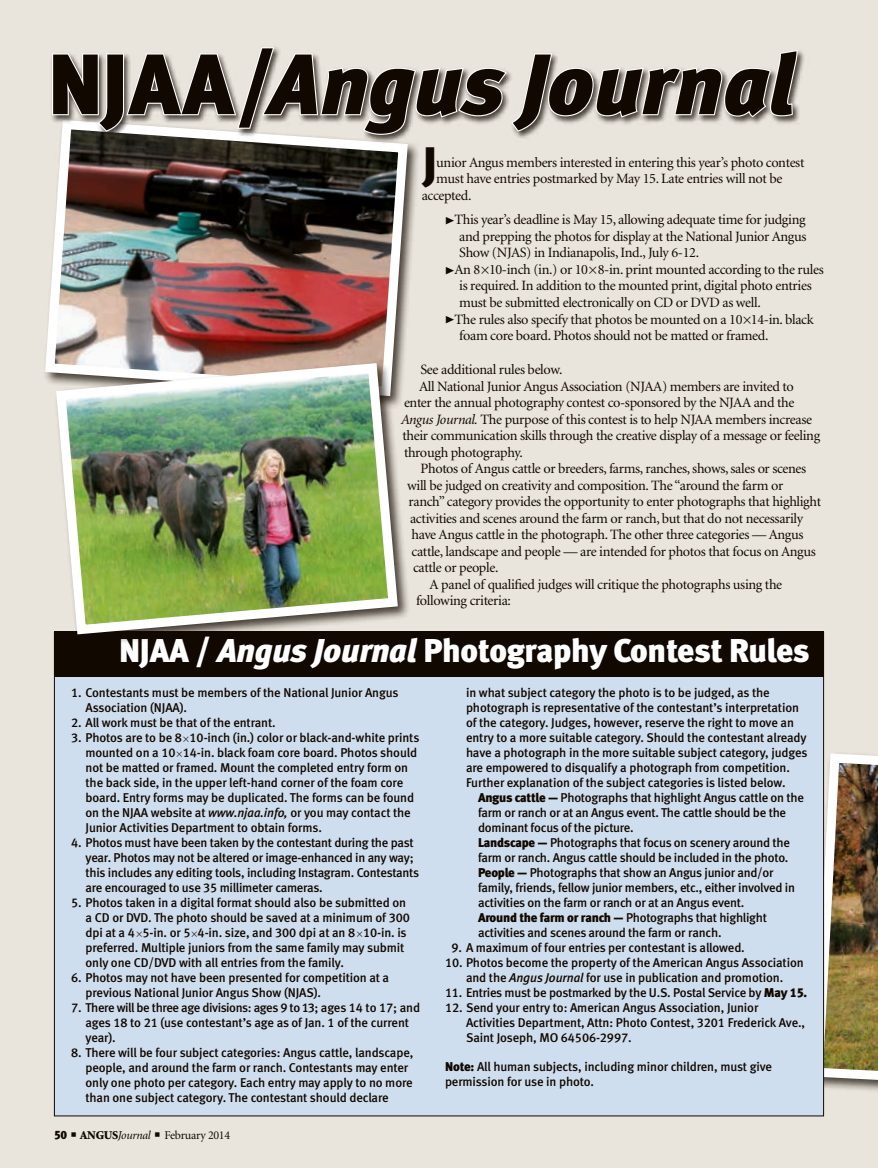
<style>
.page{position:relative;width:878px;height:1168px;background:#eae5dc}
.page>*{position:absolute;margin:0;border:0;box-sizing:border-box;transform-origin:0 0}
.headline{font:italic 85.5px "Meta Black LF";color:#110800}
.Drop_Cap{font:45.45px "Meta Black LF";color:#110800}
.t1{font:33px "Meta Black LF";letter-spacing:-.015em;color:#fff}
.body_text{font:14.25px/16.5px "Minion";letter-spacing:-.025em;color:#110800}
.Drop_Cap-2{font:14.25px "Minion";letter-spacing:-.025em;color:#110800}
.sidebar_text{font:12.75px/15px "Meta Medium LF";letter-spacing:-.015em;color:#110800}
.t2{font:12px "Minion";letter-spacing:-.025em;color:#110800}
.s1{font-style:normal}
.s2{font-family:"Meta Black Expert";font-size:21px}
.s3{font-style:italic}
.s4{font-family:"Minion";font-size:10.5px}
.s5{font-family:"Meta Black LF"}
.s6{font-weight:900}
</style>
<div class="page">
<div style="left:43px;top:117px;width:378px;height:292px;background:#110800;opacity:.75"></div>
<img style="left:43px;top:117px;width:369px;height:284px">
<div style="left:50px;top:45px;width:828px;height:98px;background:#110800;opacity:.75"></div>
<svg style="left:51px;top:45px;width:747px;height:91px"></svg>
<img style="left:824px;top:749px;width:54px;height:352px">
<div style="left:54px;top:633px;width:769px;height:483px;background:#cfdeef"></div>
<div style="left:54px;top:631px;width:770px;height:45px;background:#110800"></div>
<div style="left:54px;top:360px;width:357px;height:287px;background:#110800;opacity:.75"></div>
<img style="left:51px;top:358px;width:351px;height:281px">
<p class="headline" style="left:48px;top:33px;width:747px"><span class="s1">NJAA/</span>Angus Journal</p>
<p class="Drop_Cap" style="left:423px;top:135px;width:15px">J</p>
<p class="Drop_Cap-2" style="left:436px;top:155px;width:369px">unior Angus members interested in entering this year’s photo contest</p>
<p class="Drop_Cap-2" style="left:436px;top:172px;width:348px">must have entries postmarked by May 15. Late entries will not be</p>
<p class="Drop_Cap-2" style="left:422px;top:188px;width:51px">accepted.</p>
<p class="body_text" style="left:459px;top:212px;width:349px;text-align:justify;text-indent:-15px"><span class="s2">@</span>This year’s deadline is May 15, allowing adequate time for judging and prepping the photos for display at the National Junior Angus Show (NJAS) in Indianapolis, Ind., July 6-12.</p>
<p class="body_text" style="left:459px;top:262px;width:366px;text-indent:-15px"><span class="s2">@</span>An 8×10-inch (in.) or 10×8-in. print mounted according to the rules is required. In addition to the mounted print, digital photo entries must be submitted electronically on CD or DVD as well.</p>
<p class="body_text" style="left:459px;top:311px;width:356px;text-indent:-15px"><span class="s2">@</span>The rules also specify that photos be mounted on a 10×14-in. black foam core board. Photos should not be matted or framed.</p>
<p class="body_text" style="left:420px;top:362px;width:143px">See additional rules below.</p>
<p class="body_text" style="left:401px;top:379px;width:420px;text-indent:18px">All National Junior Angus Association (NJAA) members are invited to enter the annual photography contest co-sponsored by the NJAA and the <span class="s3">Angus Journal.</span> The purpose of this contest is to help NJAA members increase their communication skills through the creative display of a message or feeling through photography.</p>
<p class="body_text" style="left:420px;top:461px;width:387px">Photos of Angus cattle or breeders, farms, ranches, shows, sales or scenes</p>
<p class="body_text" style="left:407px;top:478px;width:378px">will be judged on creativity and composition. The “around the farm or</p>
<p class="body_text" style="left:408px;top:494px;width:414px">ranch” category provides the opportunity to enter photographs that highlight</p>
<p class="body_text" style="left:410px;top:511px;width:394px">activities and scenes around the farm or ranch, but that do not necessarily</p>
<p class="body_text" style="left:411px;top:527px;width:393px">have Angus cattle in the photograph. The other three categories — Angus</p>
<p class="body_text" style="left:411px;top:544px;width:406px">cattle, landscape and people — are intended for photos that focus on Angus</p>
<p class="body_text" style="left:413px;top:560px;width:87px">cattle or people.</p>
<p class="body_text" style="left:416px;top:577px;width:367px;text-indent:14px">A panel of qualified judges will critique the photographs using the following criteria:</p>
<p class="t1" style="left:119px;top:631px;width:692px">NJAA / <span class="s3">Angus Journal</span> Photography Contest Rules</p>
<p class="sidebar_text" style="left:86px;top:685px;width:314px;text-indent:-15px">1. Contestants must be members of the National Junior Angus<br>Association (NJAA).</p>
<p class="sidebar_text" style="left:71px;top:715px;width:206px">2. All work must be that of the entrant.</p>
<p class="sidebar_text" style="left:86px;top:730px;width:335px;text-indent:-15px">3. Photos are to be 8<span class="s4">×</span>10-inch (in.) color or black-and-white prints mounted on a 10<span class="s4">×</span>14-in. black foam core board. Photos should not be matted or framed. Mount the completed entry form on the back side, in the upper left-hand corner of the foam core board. Entry forms may be duplicated. The forms can be found on the NJAA website at <span class="s3">www.njaa.info,</span> or you may contact the Junior Activities Department to obtain forms.</p>
<p class="sidebar_text" style="left:86px;top:835px;width:335px;text-indent:-15px">4. Photos must have been taken by the contestant during the past year. Photos may not be altered or image-enhanced in any way; this includes any editing tools, including Instagram. Contestants are encouraged to use 35 millimeter cameras.</p>
<p class="sidebar_text" style="left:86px;top:895px;width:326px;text-indent:-15px">5. Photos taken in a digital format should also be submitted on a CD or DVD. The photo should be saved at a minimum of 300 dpi at a 4<span class="s4">×</span>5-in. or 5<span class="s4">×</span>4-in. size, and 300 dpi at an 8<span class="s4">×</span>10-in. is preferred. Multiple juniors from the same family may submit only one CD/DVD with all entries from the family.</p>
<p class="sidebar_text" style="left:86px;top:970px;width:305px;text-indent:-15px">6. Photos may not have been presented for competition at a previous National Junior Angus Show (NJAS).</p>
<p class="sidebar_text" style="left:86px;top:1000px;width:336px;text-indent:-15px">7. There will be three age divisions: ages 9 to 13; ages 14 to 17; and ages 18 to 21 (use contestant’s age as of Jan. 1 of the current year).</p>
<p class="sidebar_text" style="left:86px;top:1045px;width:329px;text-indent:-15px">8. There will be four subject categories: Angus cattle, landscape, people, and around the farm or ranch. Contestants may enter only one photo per category. Each entry may apply to no more than one subject category. The contestant should declare</p>
<p class="t2" style="left:54px;top:1129px;width:178px"><span class="s5">50</span> ■ <span class="s6">ANGUS</span><span class="s3">Journal</span> ■ February 2014</p>
<p class="sidebar_text" style="left:466px;top:685px;width:343px">in what subject category the photo is to be judged, as the photograph is representative of the contestant’s interpretation of the category. Judges, however, reserve the right to move an entry to a more suitable category. Should the contestant already have a photograph in the more suitable subject category, judges are empowered to disqualify a photograph from competition.<br>Further explanation of the subject categories is listed below.</p>
<p class="sidebar_text" style="left:478px;top:790px;width:327px"><span class="s5">Angus cattle —</span> Photographs that highlight Angus cattle on the farm or ranch or at an Angus event. The cattle should be the dominant focus of the picture.</p>
<p class="sidebar_text" style="left:478px;top:835px;width:313px"><span class="s5">Landscape —</span> Photographs that focus on scenery around the farm or ranch. Angus cattle should be included in the photo.</p>
<p class="sidebar_text" style="left:478px;top:865px;width:318px"><span class="s5">People —</span> Photographs that show an Angus junior and/or family, friends, fellow junior members, etc., either involved in activities on the farm or ranch or at an Angus event.</p>
<p class="sidebar_text" style="left:478px;top:910px;width:290px"><span class="s5">Around the farm or ranch —</span> Photographs that highlight activities and scenes around the farm or ranch.</p>
<p class="sidebar_text" style="left:451px;top:940px;width:295px">9. A maximum of four entries per contestant is allowed.</p>
<p class="sidebar_text" style="left:445px;top:955px;width:360px;text-align:center">10. Photos become the property of the American Angus Association and the <span class="s3">Angus Journal</span> for use in publication and promotion.</p>
<p class="sidebar_text" style="left:445px;top:985px;width:364px">11. Entries must be postmarked by the U.S. Postal Service by <span class="s5">May 15.</span></p>
<p class="sidebar_text" style="left:466px;top:1000px;width:340px;text-indent:-21px">12. Send your entry to: American Angus Association, Junior<br>Activities Department, Attn: Photo Contest, 3201 Frederick Ave.,<br>Saint Joseph, MO 64506-2997.</p>
<p class="sidebar_text" style="left:445px;top:1059px;width:328px"><span class="s5">Note:</span> All human subjects, including minor children, must give permission for use in photo.</p>
</div>
